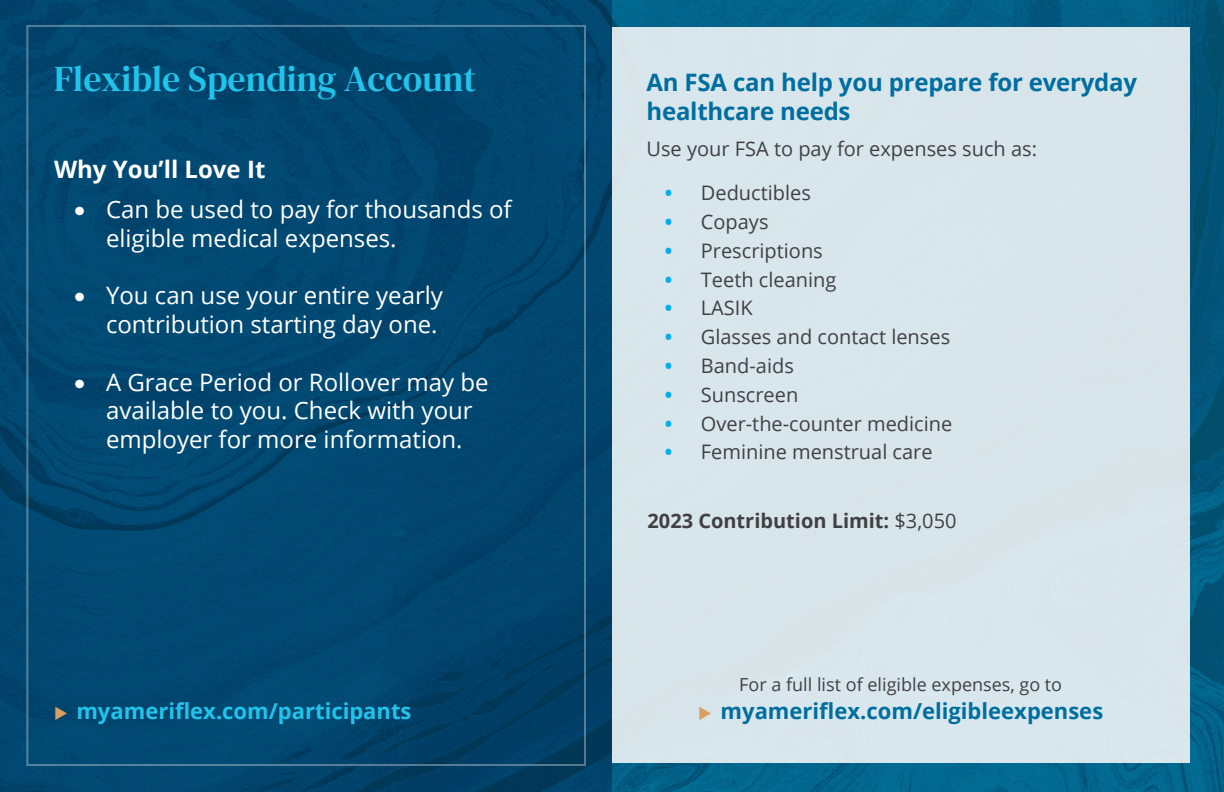
<style>
.page{position:relative;width:1224px;height:792px;background:#fff}
.page>*{position:absolute;margin:0;border:0;box-sizing:border-box;transform-origin:0 0}
.t1{font:36px "DM Serif Text";color:#22c3ea}
.t2{font:24px/28.8px "Open Sans";color:#fff}
.t3{font:700 24px/28.8px "Open Sans";letter-spacing:-.01em;color:#006e9f}
.t4{font:700 24px "Open Sans";color:#fff}
.t5{font:700 22px "Open Sans";color:#006e9f}
.t6{font:700 22px "Open Sans";color:#22c3ea}
.t7{font:20px "Open Sans";color:#414042}
.t8{font:700 20px "Open Sans";color:#404042}
.t9{font:18px "Open Sans";color:#414042}
.s1{color:#db9f62}
.s2{font-weight:700;color:#00aeef}
.s3{font-weight:400}
</style>
<div class="page">
<img style="left:612px;top:0;width:612px;height:792px">
<svg style="left:0;top:0;width:612px;height:792px;background:#01466f"></svg>
<div style="left:612px;top:27px;width:577px;height:736px;background:#d8e6ec"></div>
<h1 class="t1" style="left:54px;top:58px;width:424px">Flexible Spending Account</h1>
<p class="t4" style="left:54px;top:152px;width:213px">Why You’ll Love It</p>
<p class="t2" style="left:106px;top:194px;width:407px;text-indent:-32px">• Can be used to pay for thousands of eligible medical expenses.</p>
<p class="t2" style="left:74px;top:280px;width:371px;text-align:right">• You can use your entire yearly contribution starting day one.</p>
<p class="t2" style="left:106px;top:367px;width:384px;text-indent:-32px">• A Grace Period or Rollover may be available to you. Check with your employer for more information.</p>
<p class="t6" style="left:54px;top:695px;width:359px"><span class="s1">◆</span> myameriflex.com/participants</p>
<p class="t3" style="left:647px;top:67px;width:492px">An FSA can help you prepare for everyday healthcare needs</p>
<p class="t7" style="left:647px;top:135px;width:392px">Use your FSA to pay for expenses such as:</p>
<p class="t7" style="left:665px;top:179px;width:148px"><span class="s2">•</span> Deductibles</p>
<p class="t7" style="left:665px;top:208px;width:105px"><span class="s2">•</span> Copays</p>
<p class="t7" style="left:665px;top:237px;width:159px"><span class="s2">•</span> Prescriptions</p>
<p class="t7" style="left:665px;top:266px;width:173px"><span class="s2">•</span> Teeth cleaning</p>
<p class="t7" style="left:665px;top:294px;width:89px"><span class="s2">•</span> LASIK</p>
<p class="t7" style="left:665px;top:323px;width:287px"><span class="s2">•</span> Glasses and contact lenses</p>
<p class="t7" style="left:665px;top:352px;width:131px"><span class="s2">•</span> Band-aids</p>
<p class="t7" style="left:665px;top:381px;width:135px"><span class="s2">•</span> Sunscreen</p>
<p class="t7" style="left:665px;top:410px;width:289px"><span class="s2">•</span> Over-the-counter medicine</p>
<p class="t7" style="left:665px;top:438px;width:269px"><span class="s2">•</span> Feminine menstrual care</p>
<p class="t8" style="left:647px;top:507px;width:311px">2023 Contribution Limit: <span class="s3">$3,050</span></p>
<p class="t9" style="left:739px;top:672px;width:324px">For a full list of eligible expenses, go to</p>
<p class="t5" style="left:698px;top:695px;width:407px"><span class="s1">◆</span> myameriflex.com/eligibleexpenses</p>
</div>
